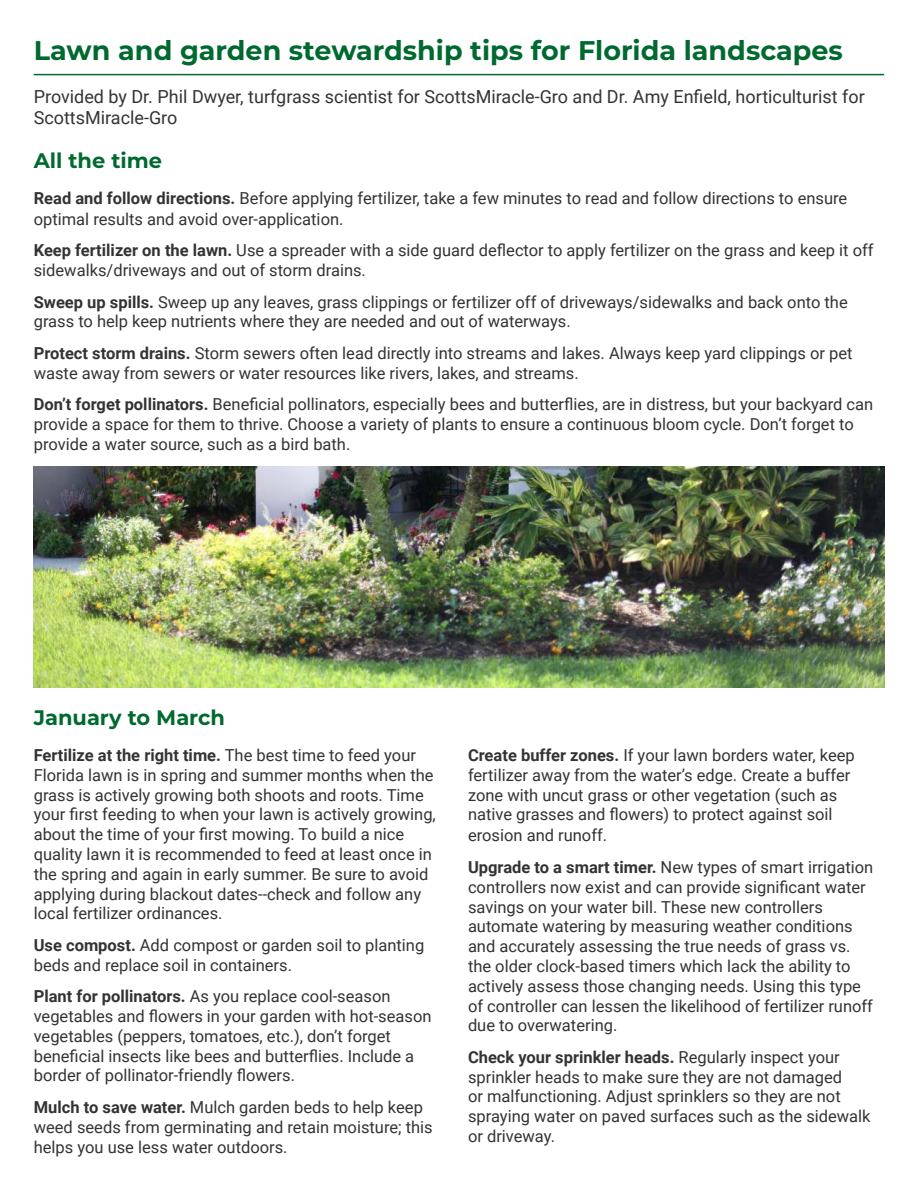
<style>
.page{position:relative;width:918px;height:1188px;background:#fff}
.page>*{position:absolute;margin:0;border:0;box-sizing:border-box;transform-origin:0 0}
.t1{font:700 27px "Montserrat";color:#006930}
.t2{font:700 21px "Montserrat";color:#006930}
.t3{font:18px/21.6px "Roboto";color:#333}
.t4{font:16.5px/19.8px "Roboto";color:#333}
.s1{font-weight:700}
</style>
<div class="page">
<hr style="left:34px;top:74px;width:850px;height:1px;background:#006930">
<img style="left:34px;top:467px;width:850px;height:221px">
<h1 class="t1" style="left:34px;top:39px;width:811px">Lawn and garden stewardship tips for Florida landscapes</h1>
<p class="t3" style="left:34px;top:85px;width:833px">Provided by Dr. Phil Dwyer, turfgrass scientist for ScottsMiracle-Gro and Dr. Amy Enfield, horticulturist for<br>ScottsMiracle-Gro</p>
<p class="t2" style="left:34px;top:151px;width:130px">All the time</p>
<p class="t4" style="left:34px;top:188px;width:815px;line-height:21px"><span class="s1">Read and follow directions.</span> Before applying fertilizer, take a few minutes to read and follow directions to ensure optimal results and avoid over-application.</p>
<p class="t4" style="left:34px;top:240px;width:841px"><span class="s1">Keep fertilizer on the lawn.</span> Use a spreader with a side guard deflector to apply fertilizer on the grass and keep it off sidewalks/driveways and out of storm drains.</p>
<p class="t4" style="left:34px;top:293px;width:816px"><span class="s1">Sweep up spills.</span> Sweep up any leaves, grass clippings or fertilizer off of driveways/sidewalks and back onto the grass to help keep nutrients where they are needed and out of waterways.</p>
<p class="t4" style="left:34px;top:344px;width:820px"><span class="s1">Protect storm drains.</span> Storm sewers often lead directly into streams and lakes. Always keep yard clippings or pet waste away from sewers or water resources like rivers, lakes, and streams.</p>
<p class="t4" style="left:34px;top:394px;width:841px"><span class="s1">Don’t forget pollinators.</span> Beneficial pollinators, especially bees and butterflies, are in distress, but your backyard can provide a space for them to thrive. Choose a variety of plants to ensure a continuous bloom cycle. Don’t forget to provide a water source, such as a bird bath.</p>
<p class="t2" style="left:34px;top:709px;width:193px">January to March</p>
<p class="t4" style="left:34px;top:746px;width:404px"><span class="s1">Fertilize at the right time.</span> The best time to feed your Florida lawn is in spring and summer months when the grass is actively growing both shoots and roots. Time your first feeding to when your lawn is actively growing, about the time of your first mowing. To build a nice quality lawn it is recommended to feed at least once in the spring and again in early summer. Be sure to avoid applying during blackout dates--check and follow any local fertilizer ordinances.</p>
<p class="t4" style="left:34px;top:936px;width:392px"><span class="s1">Use compost.</span> Add compost or garden soil to planting beds and replace soil in containers.</p>
<p class="t4" style="left:34px;top:988px;width:399px"><span class="s1">Plant for pollinators.</span> As you replace cool-season vegetables and flowers in your garden with hot-season vegetables (peppers, tomatoes, etc.), don’t forget beneficial insects like bees and butterflies. Include a border of pollinator-friendly flowers.</p>
<p class="t4" style="left:34px;top:1098px;width:401px"><span class="s1">Mulch to save water.</span> Mulch garden beds to help keep weed seeds from germinating and retain moisture; this helps you use less water outdoors.</p>
<p class="t4" style="left:468px;top:745px;width:388px"><span class="s1">Create buffer zones.</span> If your lawn borders water, keep fertilizer away from the water’s edge. Create a buffer zone with uncut grass or other vegetation (such as native grasses and flowers) to protect against soil erosion and runoff.</p>
<p class="t4" style="left:468px;top:858px;width:407px"><span class="s1">Upgrade to a smart timer.</span> New types of smart irrigation controllers now exist and can provide significant water savings on your water bill. These new controllers automate watering by measuring weather conditions and accurately assessing the true needs of grass vs. the older clock-based timers which lack the ability to actively assess those changing needs. Using this type of controller can lessen the likelihood of fertilizer runoff due to overwatering.</p>
<p class="t4" style="left:468px;top:1048px;width:404px"><span class="s1">Check your sprinkler heads.</span> Regularly inspect your sprinkler heads to make sure they are not damaged<br>or malfunctioning. Adjust sprinklers so they are not spraying water on paved surfaces such as the sidewalk or driveway.</p>
</div>
